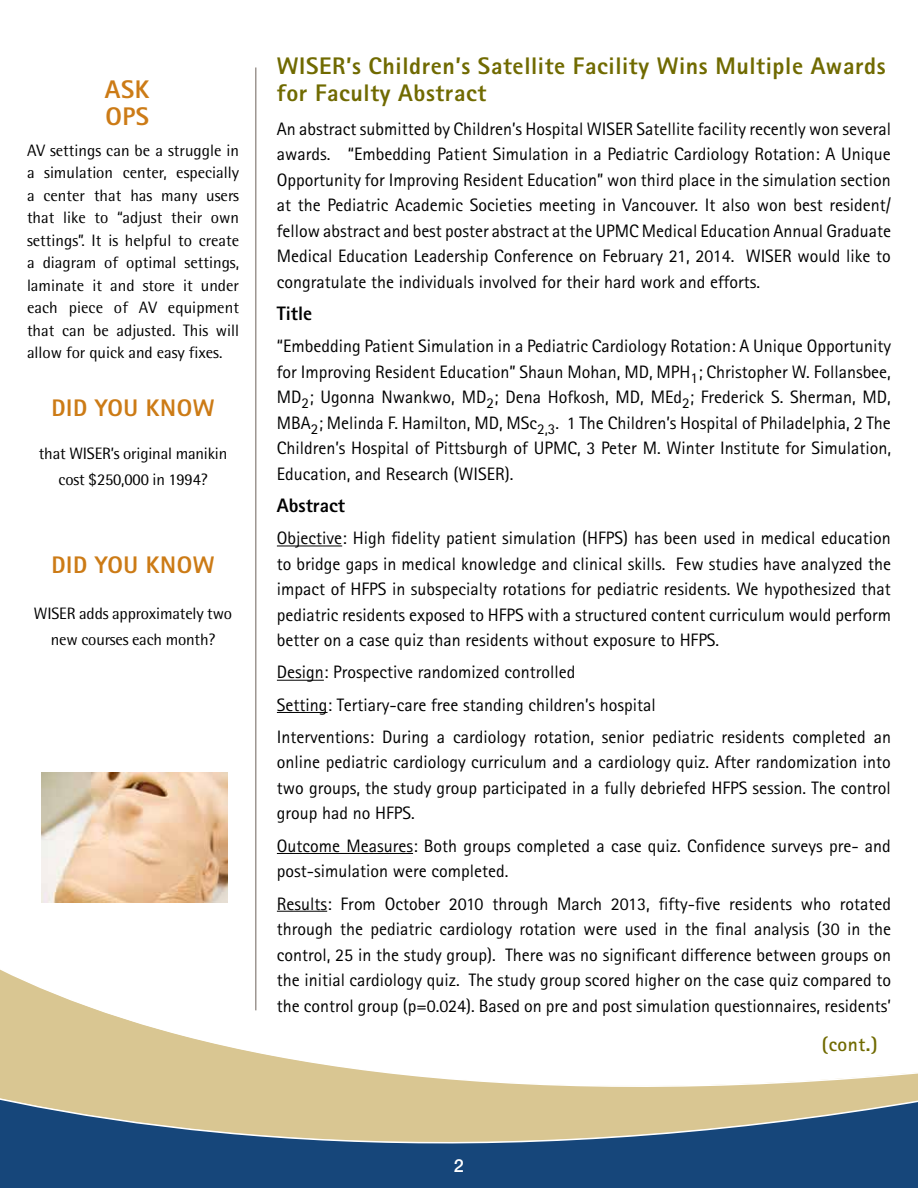
<style>
.page{position:relative;width:918px;height:1188px;background:#fff}
.page>*{position:absolute;margin:0;border:0;box-sizing:border-box;transform-origin:0 0}
.t1{font:800 25.5px/27px "Rotis Sans Serif";letter-spacing:.025em;color:#cc7b16}
.t2{font:800 24px/27px "Rotis Sans Serif";letter-spacing:.025em;color:#706a00}
.t3{font:800 24px "Rotis Sans Serif";letter-spacing:.025em;color:#cc7b16}
.t4{font:800 19.5px "Rotis Sans Serif";color:#000}
.t5{font:700 19.5px "Rotis Sans Serif";color:#706a00}
.t6{font:18px/25.5px "Rotis Sans Serif";color:#000;text-align:justify}
.t7{font:500 18px "Helvetica Neue";color:#fff}
.t8{font:16.5px/22.5px "Rotis Semi Sans";letter-spacing:-.01em;color:#000;text-align:center}
</style>
<div class="page">
<svg style="left:0;top:904px;width:918px;height:284px"></svg>
<hr style="left:255px;top:68px;width:1px;height:942px;background:#6d635b">
<img style="left:41px;top:773px;width:187px;height:129px">
<hr style="left:277px;top:546px;width:65px;height:1px;background:#000">
<hr style="left:277px;top:680px;width:47px;height:1px;background:#000">
<hr style="left:277px;top:712px;width:51px;height:1px;background:#000">
<hr style="left:277px;top:853px;width:136px;height:1px;background:#000">
<hr style="left:277px;top:911px;width:50px;height:1px;background:#000">
<h1 class="t1" style="left:105px;top:75px;width:46px">ASK<br>OPS</h1>
<p class="t8" style="left:27px;top:139px;width:214px;text-align:justify">AV settings can be a struggle in a simulation center, especially a center that has many users that like to “adjust their own settings”. It is helpful to create a diagram of optimal settings, laminate it and store it under each piece of AV equipment that can be adjusted. This will allow for quick and easy fixes.</p>
<h2 class="t3" style="left:51px;top:393px;width:165px">DID YOU KNOW</h2>
<p class="t8" style="left:39px;top:441px;width:190px;line-height:25.5px">that WISER’s original manikin cost $250,000 in 1994?</p>
<h2 class="t3" style="left:51px;top:550px;width:165px">DID YOU KNOW</h2>
<p class="t8" style="left:34px;top:601px;width:200px;line-height:25.5px">WISER adds approximately two new courses each month?</p>
<h2 class="t2" style="left:277px;top:52px;width:610px">WISER’s Children’s Satellite Facility Wins Multiple Awards for Faculty Abstract</h2>
<p class="t6" style="left:277px;top:116px;width:616px">An abstract submitted by Children’s Hospital WISER Satellite facility recently won several awards. “Embedding Patient Simulation in a Pediatric Cardiology Rotation: A Unique Opportunity for Improving Resident Education” won third place in the simulation section at the Pediatric Academic Societies meeting in Vancouver. It also won best resident/ fellow abstract and best poster abstract at the UPMC Medical Education Annual Graduate Medical Education Leadership Conference on February 21, 2014. WISER would like to congratulate the individuals involved for their hard work and efforts.</p>
<p class="t4" style="left:277px;top:301px;width:37px">Title</p>
<p class="t6" style="left:277px;top:333px;width:616px">“Embedding Patient Simulation in a Pediatric Cardiology Rotation: A Unique Opportunity for Improving Resident Education” Shaun Mohan, MD, MPH<sub>1</sub>; Christopher W. Follansbee, MD<sub>2</sub>; Ugonna Nwankwo, MD<sub>2</sub>; Dena Hofkosh, MD, MEd<sub>2</sub>; Frederick S. Sherman, MD, MBA<sub>2</sub>; Melinda F. Hamilton, MD, MSc<sub>2,3</sub>. 1 The Children’s Hospital of Philadelphia, 2 The Children’s Hospital of Pittsburgh of UPMC, 3 Peter M. Winter Institute for Simulation, Education, and Research (WISER).</p>
<p class="t4" style="left:277px;top:493px;width:70px">Abstract</p>
<p class="t6" style="left:277px;top:525px;width:616px">Objective: High fidelity patient simulation (HFPS) has been used in medical education to bridge gaps in medical knowledge and clinical skills. Few studies have analyzed the impact of HFPS in subspecialty rotations for pediatric residents. We hypothesized that pediatric residents exposed to HFPS with a structured content curriculum would perform better on a case quiz than residents without exposure to HFPS.</p>
<p class="t6" style="left:277px;top:656px;width:616px;line-height:32.2px;text-align:left">Design: Prospective randomized controlled<br>Setting: Tertiary-care free standing children’s hospital<br>Interventions: During a cardiology rotation, senior pediatric residents completed an</p>
<p class="t6" style="left:277px;top:750px;width:616px">online pediatric cardiology curriculum and a cardiology quiz. After randomization into two groups, the study group participated in a fully debriefed HFPS session. The control group had no HFPS.</p>
<p class="t6" style="left:277px;top:833px;width:616px">Outcome Measures: Both groups completed a case quiz. Confidence surveys pre- and post-simulation were completed.</p>
<p class="t6" style="left:277px;top:891px;width:616px">Results: From October 2010 through March 2013, fifty-five residents who rotated through the pediatric cardiology rotation were used in the final analysis (30 in the control, 25 in the study group). There was no significant difference between groups on the initial cardiology quiz. The study group scored higher on the case quiz compared to the control group (p=0.024). Based on pre and post simulation questionnaires, residents’</p>
<p class="t5" style="left:822px;top:1032px;width:57px">(cont.)</p>
<p class="t7" style="left:454px;top:1155px;width:12px">2</p>
</div>
